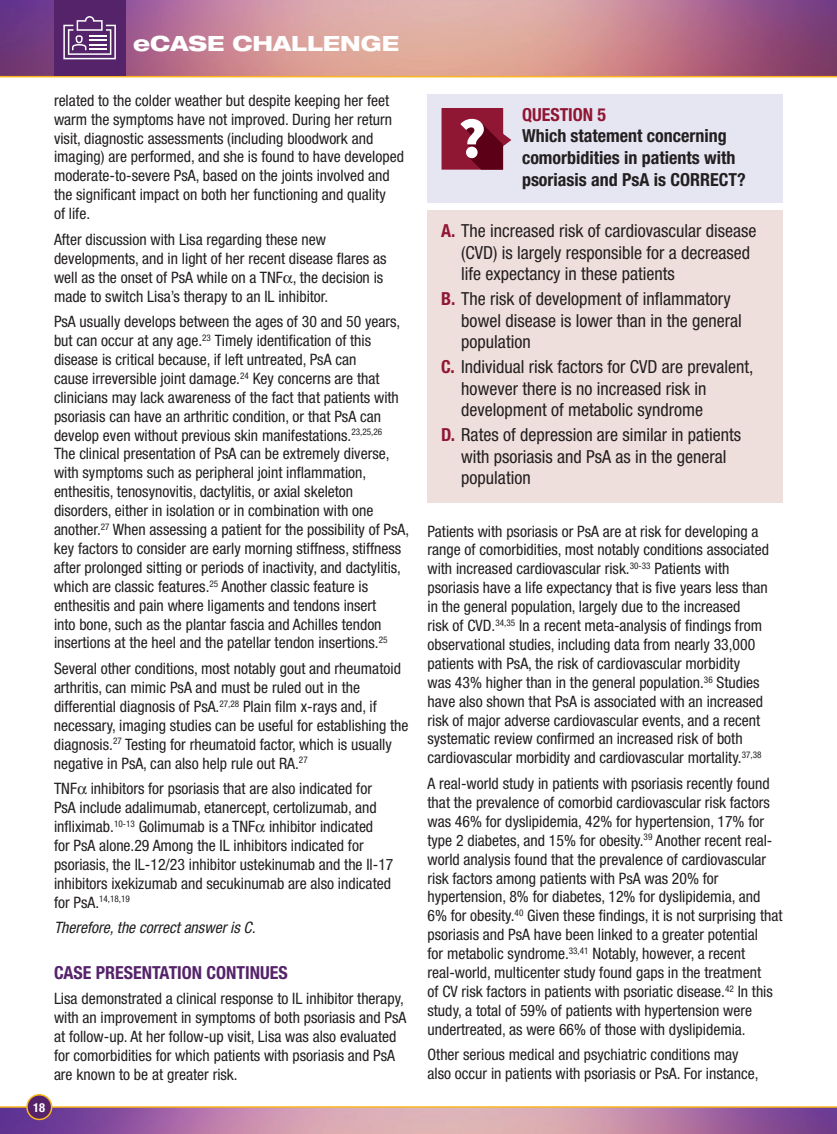
<style>
.page{position:relative;width:837px;height:1134px;background:#fff}
.page>*{position:absolute;margin:0;border:0;box-sizing:border-box;transform-origin:0 0}
.t1{font:800 expanded 21px "Helvetica Neue LT Std";color:#fff}
.t2{font:condensed 18px/21.6px "Helvetica Neue LT Std";color:#231f20}
.t3{font:700 condensed 18px/21.6px "Helvetica Neue LT Std";color:#231f20}
.t4{font:700 condensed 18px "Helvetica Neue LT Std";color:#55236a}
.t5{font:700 condensed 18px "Helvetica Neue LT Std";color:#901734}
.t6{font:condensed 15.75px/18.9px "Helvetica Neue LT Std";color:#231f20}
.t7{font:italic condensed 15.75px "Helvetica Neue LT Std";color:#231f20}
.t8{font:700 condensed 12.45px "Helvetica Neue LT Std";color:#fff}
.t9{font:condensed 9.15px "Helvetica Neue LT Std";color:#231f20}
.s1{font-size:15.75px}
.s2{font-weight:700;color:#901734}
</style>
<div class="page">
<svg style="left:0;top:1106px;width:837px;height:28px;background:#b782a1"></svg>
<div style="left:27px;top:1095px;width:25px;height:24px;background:#55236a;border-radius:50%"></div>
<div style="left:26px;top:1094px;width:26px;height:26px;border:2px solid #fcb61c;border-radius:50%"></div>
<svg style="left:0;top:0;width:837px;height:77px;background:#be818f"></svg>
<div style="left:428px;top:94px;width:355px;height:109px;background:#e6e5f2"></div>
<div style="left:428px;top:211px;width:355px;height:292px;background:#efdfdc"></div>
<svg style="left:442px;top:108px;width:69px;height:62px;background:#953a51"></svg>
<div style="left:466px;top:147px;width:12px;height:11px;background:#fff;border-radius:50%"></div>
<div style="left:54px;top:0;width:71px;height:76px;background:#55236a"></div>
<svg style="left:63px;top:16px;width:53px;height:43px"></svg>
<h1 class="t1" style="left:133px;top:30px;width:267px">eCASE CHALLENGE</h1>
<p class="t8" style="left:33px;top:1100px;width:13px">18</p>
<p class="t6" style="left:54px;top:91px;width:352px">related to the colder weather but despite keeping her feet warm the symptoms have not improved. During her return visit, diagnostic assessments (including bloodwork and imaging) are performed, and she is found to have developed moderate-to-severe PsA, based on the joints involved and the significant impact on both her functioning and quality<br>of life.</p>
<p class="t6" style="left:54px;top:230px;width:334px">After discussion with Lisa regarding these new developments, and in light of her recent disease flares as well as the onset of PsA while on a TNF , the decision is made to switch Lisa’s therapy to an IL inhibitor.</p>
<p class="t6" style="left:54px;top:312px;width:357px">PsA usually develops between the ages of 30 and 50 years, but can occur at any age.<sup>23</sup> Timely identification of this disease is critical because, if left untreated, PsA can<br>cause irreversible joint damage.<sup>24</sup> Key concerns are that clinicians may lack awareness of the fact that patients with psoriasis can have an arthritic condition, or that PsA can develop even without previous skin manifestations.<sup>23,25,26<br></sup>The clinical presentation of PsA can be extremely diverse, with symptoms such as peripheral joint inflammation, enthesitis, tenosynovitis, dactylitis, or axial skeleton disorders, either in isolation or in combination with one another.<sup>27</sup> When assessing a patient for the possibility of PsA, key factors to consider are early morning stiffness, stiffness after prolonged sitting or periods of inactivity, and dactylitis, which are classic features.<sup>25</sup> Another classic feature is enthesitis and pain where ligaments and tendons insert<br>into bone, such as the plantar fascia and Achilles tendon insertions at the heel and the patellar tendon insertions.<sup>25</sup></p>
<p class="t6" style="left:54px;top:659px;width:356px">Several other conditions, most notably gout and rheumatoid arthritis, can mimic PsA and must be ruled out in the differential diagnosis of PsA.<sup>27,28</sup> Plain film x-rays and, if necessary, imaging studies can be useful for establishing the diagnosis.<sup>27</sup> Testing for rheumatoid factor, which is usually negative in PsA, can also help rule out RA.<sup>27</sup></p>
<p class="t6" style="left:54px;top:779px;width:341px">TNF inhibitors for psoriasis that are also indicated for PsA include adalimumab, etanercept, certolizumab, and infliximab.<sup>10-13</sup> Golimumab is a TNF inhibitor indicated<br>for PsA alone.29 Among the IL inhibitors indicated for psoriasis, the IL-12/23 inhibitor ustekinumab and the Il-17 inhibitors ixekizumab and secukinumab are also indicated</p>
<p class="t9" style="left:54px;top:894px;width:77px"><span class="s1">for PsA.</span>14,18,19</p>
<p class="t7" style="left:54px;top:919px;width:203px">Therefore, the correct answer is C.</p>
<p class="t4" style="left:54px;top:961px;width:235px">CASE PRESENTATION CONTINUES</p>
<p class="t6" style="left:54px;top:989px;width:354px">Lisa demonstrated a clinical response to IL inhibitor therapy, with an improvement in symptoms of both psoriasis and PsA at follow-up. At her follow-up visit, Lisa was also evaluated for comorbidities for which patients with psoriasis and PsA are known to be at greater risk.</p>
<p class="t5" style="left:522px;top:104px;width:86px">QUESTION 5</p>
<p class="t3" style="left:522px;top:125px;width:225px">Which statement concerning comorbidities in patients with psoriasis and PsA is CORRECT?</p>
<p class="t2" style="left:461px;top:220px;width:297px;text-indent:-20px"><span class="s2">A.</span> The increased risk of cardiovascular disease (CVD) is largely responsible for a decreased life expectancy in these patients</p>
<p class="t2" style="left:461px;top:288px;width:282px;text-indent:-20px"><span class="s2">B.</span> The risk of development of inflammatory bowel disease is lower than in the general population</p>
<p class="t2" style="left:461px;top:356px;width:294px;text-indent:-20px"><span class="s2">C.</span> Individual risk factors for CVD are prevalent, however there is no increased risk in development of metabolic syndrome</p>
<p class="t2" style="left:461px;top:424px;width:281px;text-indent:-20px"><span class="s2">D.</span> Rates of depression are similar in patients with psoriasis and PsA as in the general population</p>
<p class="t6" style="left:428px;top:521px;width:343px">Patients with psoriasis or PsA are at risk for developing a range of comorbidities, most notably conditions associated with increased cardiovascular risk.<sup>30-33</sup> Patients with psoriasis have a life expectancy that is five years less than in the general population, largely due to the increased<br>risk of CVD.<sup>34,35</sup> In a recent meta-analysis of findings from observational studies, including data from nearly 33,000 patients with PsA, the risk of cardiovascular morbidity<br>was 43% higher than in the general population.<sup>36</sup> Studies have also shown that PsA is associated with an increased risk of major adverse cardiovascular events, and a recent systematic review confirmed an increased risk of both cardiovascular morbidity and cardiovascular mortality.<sup>37,38</sup></p>
<p class="t6" style="left:427px;top:774px;width:357px">A real-world study in patients with psoriasis recently found that the prevalence of comorbid cardiovascular risk factors was 46% for dyslipidemia, 42% for hypertension, 17% for type 2 diabetes, and 15% for obesity.<sup>39</sup> Another recent real&shy;world analysis found that the prevalence of cardiovascular risk factors among patients with PsA was 20% for hypertension, 8% for diabetes, 12% for dyslipidemia, and 6% for obesity.<sup>40</sup> Given these findings, it is not surprising that psoriasis and PsA have been linked to a greater potential<br>for metabolic syndrome.<sup>33,41</sup> Notably, however, a recent real-world, multicenter study found gaps in the treatment<br>of CV risk factors in patients with psoriatic disease.<sup>42</sup> In this study, a total of 59% of patients with hypertension were undertreated, as were 66% of those with dyslipidemia.</p>
<p class="t6" style="left:428px;top:1045px;width:333px">Other serious medical and psychiatric conditions may also occur in patients with psoriasis or PsA. For instance,</p>
</div>
